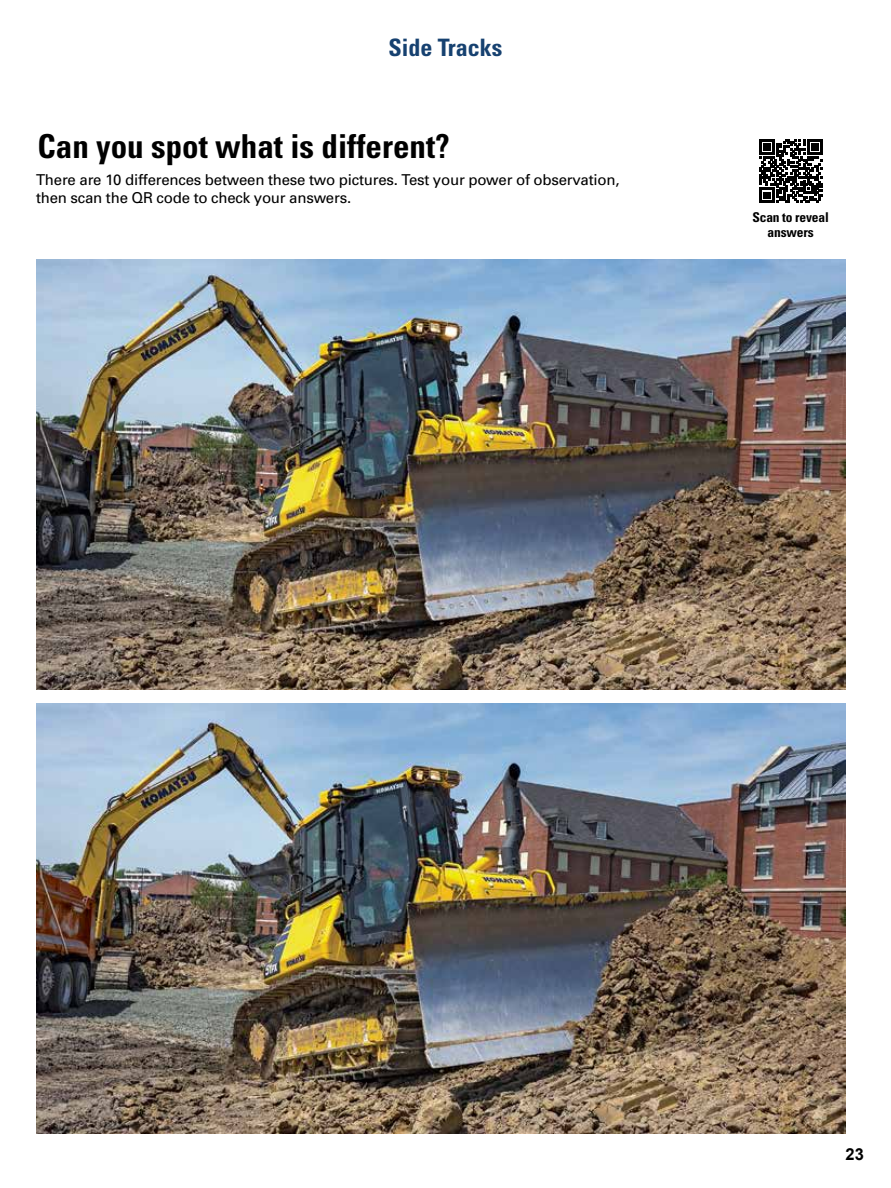
<style>
.page{position:relative;width:891px;height:1188px;background:#fff}
.page>*{position:absolute;margin:0;border:0;box-sizing:border-box;transform-origin:0 0}
.t1{font:700 condensed 33px "Univers";color:#000}
.t2{font:700 condensed 24px "Univers";color:#164170}
.t3{font:700 16.5px "Arial";color:#000}
.t4{font:15px/18px "Univers";letter-spacing:-.015em;color:#000}
.t5{font:700 condensed 13.5px/15px "Univers";letter-spacing:-.01em;color:#000;text-align:center}
</style>
<div class="page">
<img style="left:36px;top:259px;width:810px;height:430px">
<img style="left:36px;top:704px;width:810px;height:430px">
<svg style="left:759px;top:139px;width:64px;height:64px"></svg>
<h2 class="t2" style="left:388px;top:33px;width:116px">Side Tracks</h2>
<h1 class="t1" style="left:38px;top:126px;width:414px">Can you spot what is different?</h1>
<p class="t4" style="left:36px;top:170px;width:585px">There are 10 differences between these two pictures. Test your power of observation, then scan the QR code to check your answers.</p>
<p class="t5" style="left:752px;top:209px;width:78px">Scan to reveal answers</p>
<p class="t3" style="left:846px;top:1144px;width:20px">23</p>
</div>
